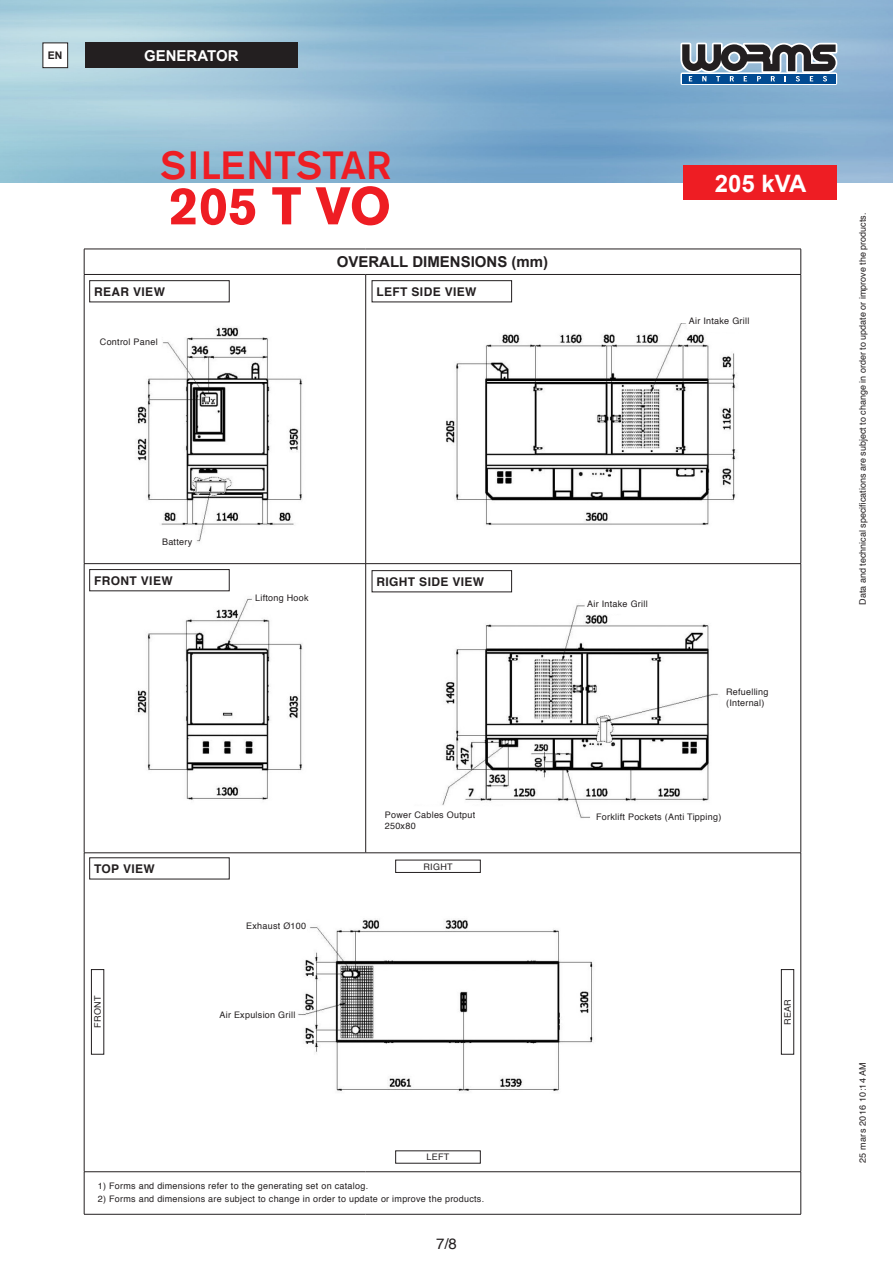
<style>
.page{position:relative;width:893px;height:1263px;background:#fff}
.page>*{position:absolute;margin:0;border:0;box-sizing:border-box;transform-origin:0 0}
.t1{font:700 52.5px "Akzidenz Grotesk BE";color:#ee1d23}
.t2{font:500 39px "Akzidenz Grotesk BE";color:#ee1d23}
.t3{font:700 24px "Arial";color:#fff}
.t4{font:700 15px "Arial";color:#231f20}
.t5{font:700 15px "Arial";color:#fff}
.t6{font:15px "Helvetica";color:#231f20}
.t7{font:700 12px "Helvetica";letter-spacing:.03em;color:#231f20}
.t8{font:700 10.5px "Arial";color:#231f20}
.t9{font:9px/10.8px "Helvetica";letter-spacing:.03em;color:#231f20}
.t10{font:9px "Helvetica";color:#231f20}
</style>
<div class="page">
<img style="left:0;top:0;width:893px;height:182px">
<svg style="left:680px;top:43px;width:157px;height:41px;background:#5f7285"></svg>
<div style="left:85px;top:43px;width:213px;height:25px;background:#231f20"></div>
<div style="left:43px;top:43px;width:25px;height:25px;background:#fff"></div>
<div style="left:43px;top:43px;width:25px;height:25px;border:1px solid #231f20"></div>
<div style="left:684px;top:166px;width:153px;height:34px;background:#ee1d23"></div>
<img style="left:134px;top:323px;width:605px;height:768px">
<hr style="left:84px;top:249px;width:282px;height:1px;background:#231f20">
<svg style="left:84px;top:249px;width:1px;height:25px"></svg>
<hr style="left:366px;top:249px;width:435px;height:1px;background:#231f20">
<svg style="left:800px;top:249px;width:1px;height:25px"></svg>
<hr style="left:84px;top:274px;width:282px;height:1px;background:#231f20">
<hr style="left:84px;top:275px;width:1px;height:288px;background:#231f20">
<hr style="left:366px;top:274px;width:435px;height:1px;background:#231f20">
<hr style="left:365px;top:275px;width:1px;height:288px;background:#231f20">
<hr style="left:84px;top:563px;width:282px;height:1px;background:#231f20">
<hr style="left:84px;top:564px;width:1px;height:289px;background:#231f20">
<hr style="left:365px;top:564px;width:1px;height:289px;background:#231f20">
<hr style="left:84px;top:852px;width:282px;height:1px;background:#231f20">
<hr style="left:84px;top:853px;width:1px;height:318px;background:#231f20">
<hr style="left:366px;top:852px;width:435px;height:1px;background:#231f20">
<hr style="left:800px;top:853px;width:1px;height:318px;background:#231f20">
<hr style="left:84px;top:1171px;width:282px;height:1px;background:#231f20">
<hr style="left:84px;top:1172px;width:1px;height:42px;background:#231f20">
<hr style="left:366px;top:1171px;width:435px;height:1px;background:#231f20">
<hr style="left:800px;top:1172px;width:1px;height:42px;background:#231f20">
<hr style="left:84px;top:1214px;width:282px;height:1px;background:#231f20">
<hr style="left:366px;top:1214px;width:435px;height:1px;background:#231f20">
<hr style="left:800px;top:275px;width:1px;height:288px;background:#231f20">
<hr style="left:366px;top:563px;width:435px;height:1px;background:#231f20">
<hr style="left:800px;top:564px;width:1px;height:289px;background:#231f20">
<div style="left:372px;top:280px;width:140px;height:22px;border:1px solid #231f20"></div>
<div style="left:372px;top:570px;width:140px;height:22px;border:1px solid #231f20"></div>
<div style="left:89px;top:280px;width:140px;height:22px;border:1px solid #231f20"></div>
<div style="left:89px;top:569px;width:140px;height:22px;border:1px solid #231f20"></div>
<div style="left:395px;top:860px;width:85px;height:13px;border:1px solid #231f20"></div>
<div style="left:91px;top:969px;width:13px;height:85px;border:1px solid #231f20"></div>
<div style="left:781px;top:969px;width:13px;height:85px;border:1px solid #231f20"></div>
<p class="t8" style="left:48px;top:48px;width:16px">EN</p>
<h3 class="t5" style="left:144px;top:45px;width:96px">GENERATOR</h3>
<h2 class="t2" style="left:160px;top:141px;width:232px">SILENTSTAR</h2>
<h1 class="t1" style="left:169px;top:176px;width:224px">205 T VO</h1>
<p class="t7" style="left:94px;top:282px;width:72px">REAR VIEW</p>
<p class="t9" style="left:100px;top:337px;width:59px">Control Panel</p>
<p class="t4" style="left:337px;top:252px;width:213px">OVERALL DIMENSIONS (mm)</p>
<p class="t7" style="left:376px;top:282px;width:102px">LEFT SIDE VIEW</p>
<h3 class="t3" style="left:715px;top:167px;width:93px">205 kVA</h3>
<p class="t9" style="left:689px;top:315px;width:62px">Air Intake Grill</p>
<p class="t9" style="left:162px;top:537px;width:32px">Battery</p>
<p class="t7" style="left:94px;top:571px;width:80px">FRONT VIEW</p>
<p class="t9" style="left:255px;top:592px;width:55px">Liftong Hook</p>
<p class="t7" style="left:376px;top:572px;width:109px">RIGHT SIDE VIEW</p>
<p class="t9" style="left:385px;top:810px;width:92px">Power Cables Output</p>
<p class="t9" style="left:385px;top:820px;width:32px">250x80</p>
<p class="t7" style="left:94px;top:859px;width:62px">TOP VIEW</p>
<p class="t9" style="left:423px;top:861px;width:31px">RIGHT</p>
<p class="t9" style="left:246px;top:921px;width:62px">Exhaust Ø100</p>
<p class="t9" style="left:587px;top:599px;width:62px">Air Intake Grill</p>
<p class="t9" style="left:726px;top:686px;width:44px">Refuelling (Internal)</p>
<p class="t9" style="left:596px;top:811px;width:127px">Forklift Pockets (Anti Tipping)</p>
<p class="t9" style="left:93px;top:1028px;width:34px;rotate:-90deg">FRONT</p>
<p class="t9" style="left:783px;top:1025px;width:27px;rotate:-90deg">REAR</p>
<p class="t9" style="left:219px;top:1009px;width:77px">Air Expulsion Grill</p>
<p class="t9" style="left:427px;top:1152px;width:24px">LEFT</p>
<p class="t9" style="left:98px;top:1180px;width:272px">1) Forms and dimensions refer to the generating set on catalog.</p>
<p class="t9" style="left:98px;top:1194px;width:388px">2) Forms and dimensions are subject to change in order to update or improve the products.</p>
<h3 class="t6" style="left:436px;top:1232px;width:22px">7/8</h3>
<p class="t10" style="left:856px;top:605px;width:394px;rotate:-90deg">Data and technical specifications are subject to change in order to update or improve the products.</p>
<p class="t9" style="left:857px;top:1163px;width:102px;rotate:-90deg">25 mars 2016 10:14 AM</p>
</div>
